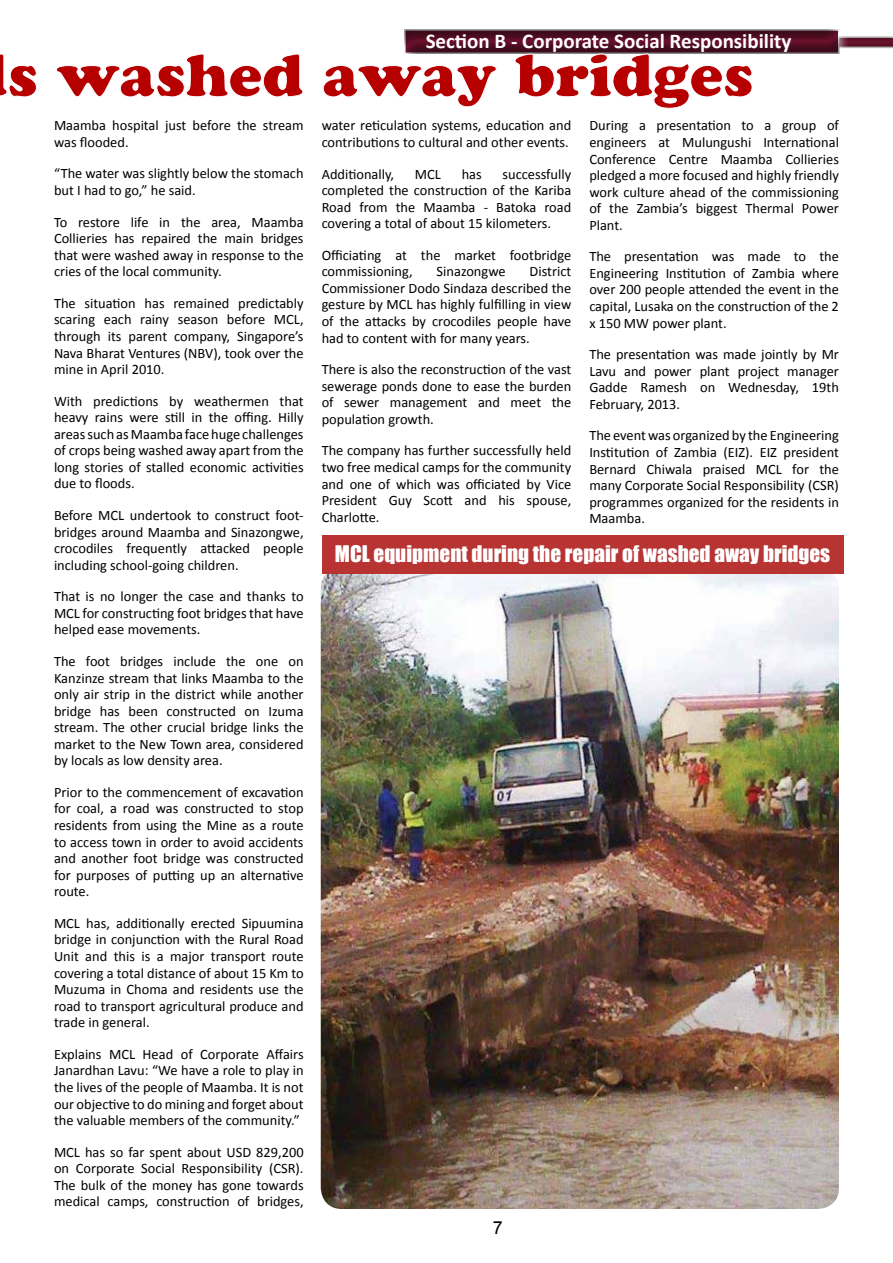
<style>
.page{position:relative;width:893px;height:1263px;background:#fff}
.page>*{position:absolute;margin:0;border:0;box-sizing:border-box;transform-origin:0 0}
.t1{font:60px "Cooper Black Std";color:#b60000}
.t2{font:21px "Impact";color:#fff}
.t3{font:700 21px "Calibri";color:#fff}
.t4{font:18px "Arial";color:#000}
.t5{font:14.4px/16.5px "Calibri";color:#000;text-align:justify}
</style>
<div class="page">
<div style="left:790px;top:34px;width:103px;height:15px;background:#000;opacity:.5"></div>
<img style="left:321px;top:574px;width:518px;height:635px">
<div style="left:395px;top:20px;width:454px;height:44px;background:#fff"></div>
<div style="left:402px;top:27px;width:438px;height:28px;background:#000;opacity:.5"></div>
<div style="left:322px;top:536px;width:521px;height:38px;background:#b83433"></div>
<svg style="left:514px;top:53px;width:239px;height:2px"></svg>
<h2 class="t3" style="left:426px;top:28px;width:367px">Section B - Corporate Social Responsibility</h2>
<h1 class="t1" style="left:8px;top:39px;width:747px">s washed away bridges</h1>
<p class="t5" style="left:54px;top:117px;width:251px">Maamba hospital just before the stream was flooded.</p>
<p class="t5" style="left:54px;top:165px;width:251px">“The water was slightly below the stomach but I had to go,” he said.</p>
<p class="t5" style="left:54px;top:213px;width:251px">To restore life in the area, Maamba Collieries has repaired the main bridges that were washed away in response to the cries of the local community.</p>
<p class="t5" style="left:54px;top:294px;width:251px">The situation has remained predictably scaring each rainy season before MCL, through its parent company, Singapore’s Nava Bharat Ventures (NBV), took over the mine in April 2010.</p>
<p class="t5" style="left:54px;top:392px;width:251px">With predictions by weathermen that heavy rains were still in the offing. Hilly areas such as Maamba face huge challenges of crops being washed away apart from the long stories of stalled economic activities due to floods.</p>
<p class="t5" style="left:54px;top:506px;width:251px">Before MCL undertook to construct foot&shy;bridges around Maamba and Sinazongwe, crocodiles frequently attacked people including school-going children.</p>
<p class="t5" style="left:54px;top:588px;width:251px">That is no longer the case and thanks to MCL for constructing foot bridges that have helped ease movements.</p>
<p class="t5" style="left:54px;top:652px;width:251px">The foot bridges include the one on Kanzinze stream that links Maamba to the only air strip in the district while another bridge has been constructed on Izuma stream. The other crucial bridge links the market to the New Town area, considered by locals as low density area.</p>
<p class="t5" style="left:54px;top:783px;width:251px">Prior to the commencement of excavation for coal, a road was constructed to stop residents from using the Mine as a route to access town in order to avoid accidents and another foot bridge was constructed for purposes of putting up an alternative route.</p>
<p class="t5" style="left:54px;top:914px;width:251px">MCL has, additionally erected Sipuumina bridge in conjunction with the Rural Road Unit and this is a major transport route covering a total distance of about 15 Km to Muzuma in Choma and residents use the road to transport agricultural produce and trade in general.</p>
<p class="t5" style="left:54px;top:1045px;width:251px">Explains MCL Head of Corporate Affairs Janardhan Lavu: “We have a role to play in the lives of the people of Maamba. It is not our objective to do mining and forget about the valuable members of the community.”</p>
<p class="t5" style="left:54px;top:1143px;width:251px">MCL has so far spent about USD 829,200 on Corporate Social Responsibility (CSR).<br>The bulk of the money has gone towards medical camps, construction of bridges,</p>
<p class="t5" style="left:589px;top:117px;width:251px">During a presentation to a group of engineers at Mulungushi International Conference Centre Maamba Collieries pledged a more focused and highly friendly work culture ahead of the commissioning of the Zambia’s biggest Thermal Power Plant.</p>
<p class="t5" style="left:589px;top:248px;width:251px">The presentation was made to the Engineering Institution of Zambia where over 200 people attended the event in the capital, Lusaka on the construction of the 2 x 150 MW power plant.</p>
<p class="t5" style="left:589px;top:345px;width:251px">The presentation was made jointly by Mr Lavu and power plant project manager Gadde Ramesh on Wednesday, 19th February, 2013.</p>
<p class="t5" style="left:589px;top:427px;width:251px">The event was organized by the Engineering Institution of Zambia (EIZ). EIZ president Bernard Chiwala praised MCL for the many Corporate Social Responsibility (CSR) programmes organized for the residents in Maamba.</p>
<h2 class="t2" style="left:335px;top:537px;width:497px">MCL equipment during the repair of washed away bridges</h2>
<p class="t5" style="left:322px;top:117px;width:251px">water reticulation systems, education and contributions to cultural and other events.</p>
<p class="t5" style="left:322px;top:165px;width:74px">Additionally,</p>
<p class="t5" style="left:415px;top:165px;width:28px">MCL</p>
<p class="t5" style="left:462px;top:165px;width:22px">has</p>
<p class="t5" style="left:322px;top:165px;width:251px;text-indent:181px">successfully completed the construction of the Kariba Road from the Maamba - Batoka road covering a total of about 15 kilometers.</p>
<p class="t5" style="left:322px;top:246px;width:251px">Officiating at the market footbridge commissioning,</p>
<p class="t5" style="left:322px;top:263px;width:251px;text-indent:208px">District Commissioner Dodo Sindaza described the gesture by MCL has highly fulfilling in view of the attacks by crocodiles people have had to content with for many years.</p>
<p class="t5" style="left:322px;top:360px;width:251px">There is also the reconstruction of the vast sewerage ponds done to ease the burden of sewer management and meet the population growth.</p>
<p class="t5" style="left:322px;top:442px;width:251px">The company has further successfully held two free medical camps for the community and one of which was officiated by Vice President Guy Scott and his spouse, Charlotte.</p>
<p class="t5" style="left:437px;top:263px;width:71px">Sinazongwe</p>
<p class="t4" style="left:493px;top:1215px;width:12px">7</p>
</div>
